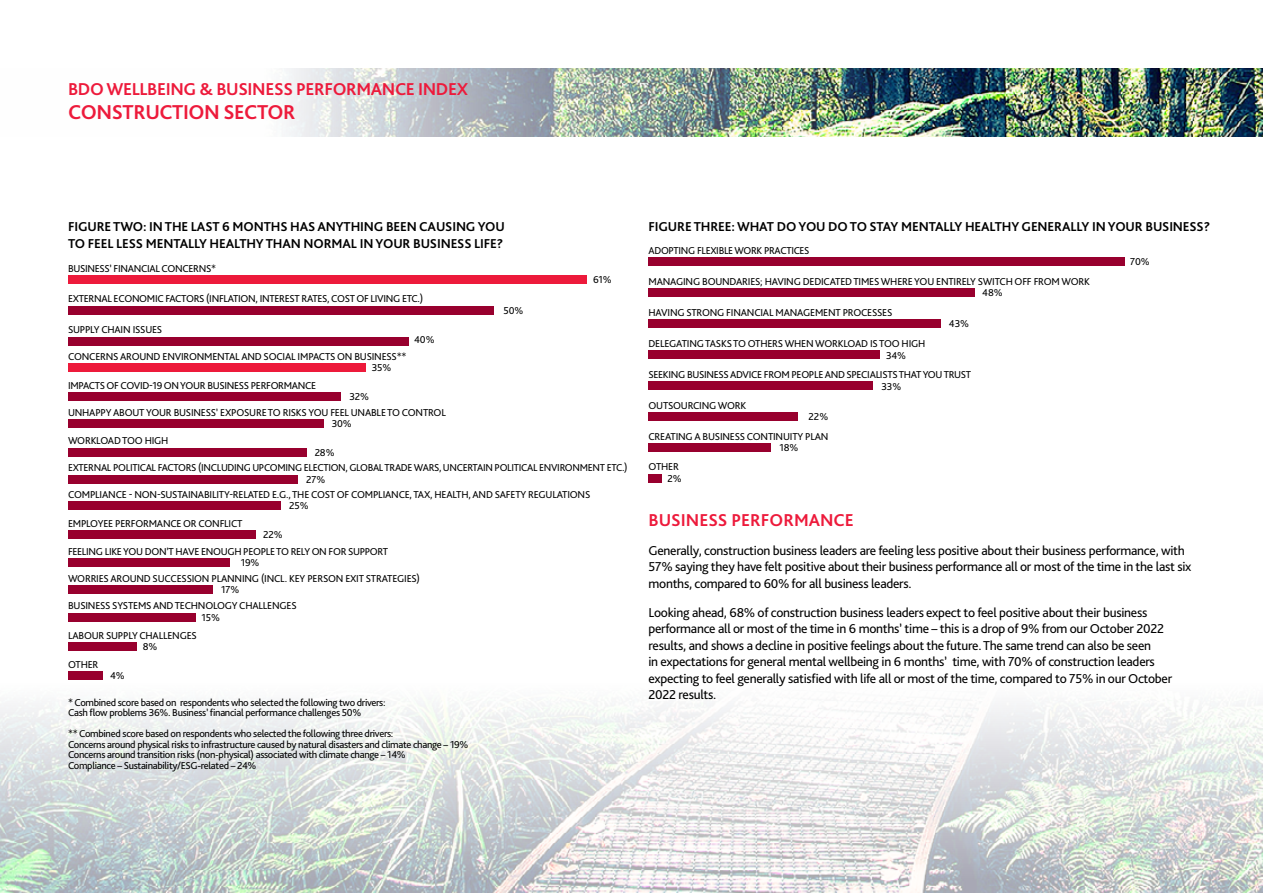
<style>
.page{position:relative;width:1263px;height:893px;background:#fff}
.page>*{position:absolute;margin:0;border:0;box-sizing:border-box;transform-origin:0 0}
.t1{font:700 21px "Bliss Pro";letter-spacing:-.02em;color:#ed1a3b}
.t2{font:700 18px "Bliss Pro";letter-spacing:-.02em;color:#ed1a3b}
.t3{font:700 18px "Bliss Pro";color:#ed1a3b}
.t4{font:13.5px/16.5px "Bliss Pro";letter-spacing:-.02em;color:#000}
.t5{font:700 13.5px/16.5px "Bliss Pro";letter-spacing:-.01em;color:#000}
.t6{font:10.5px/11.2px "Bliss Pro";letter-spacing:-.03em;color:#000}
</style>
<div class="page">
<img style="left:0;top:136px;width:1263px;height:757px">
<img style="left:286px;top:68px;width:977px;height:68px">
<div style="left:648px;top:381px;width:225px;height:9px;background:#98002e"></div>
<div style="left:648px;top:350px;width:232px;height:9px;background:#98002e"></div>
<div style="left:648px;top:413px;width:150px;height:8px;background:#98002e"></div>
<div style="left:648px;top:289px;width:327px;height:8px;background:#98002e"></div>
<div style="left:648px;top:258px;width:477px;height:8px;background:#98002e"></div>
<div style="left:648px;top:319px;width:293px;height:9px;background:#98002e"></div>
<div style="left:648px;top:443px;width:123px;height:9px;background:#98002e"></div>
<div style="left:648px;top:474px;width:14px;height:8px;background:#98002e"></div>
<div style="left:68px;top:363px;width:298px;height:9px;background:#ed1a3b"></div>
<div style="left:68px;top:501px;width:213px;height:9px;background:#98002e"></div>
<div style="left:68px;top:530px;width:187px;height:9px;background:#98002e"></div>
<div style="left:68px;top:306px;width:425px;height:9px;background:#98002e"></div>
<div style="left:68px;top:337px;width:340px;height:8px;background:#98002e"></div>
<div style="left:68px;top:558px;width:162px;height:9px;background:#98002e"></div>
<div style="left:68px;top:420px;width:255px;height:8px;background:#98002e"></div>
<div style="left:68px;top:448px;width:238px;height:8px;background:#98002e"></div>
<div style="left:68px;top:585px;width:145px;height:9px;background:#98002e"></div>
<div style="left:68px;top:275px;width:519px;height:9px;background:#ed1a3b"></div>
<div style="left:68px;top:613px;width:128px;height:8px;background:#98002e"></div>
<div style="left:68px;top:642px;width:68px;height:9px;background:#98002e"></div>
<div style="left:68px;top:392px;width:272px;height:9px;background:#98002e"></div>
<div style="left:68px;top:671px;width:34px;height:9px;background:#98002e"></div>
<div style="left:68px;top:475px;width:230px;height:8px;background:#98002e"></div>
<h2 class="t2" style="left:68px;top:78px;width:402px">BDO WELLBEING &amp; BUSINESS PERFORMANCE INDEX</h2>
<h1 class="t1" style="left:68px;top:99px;width:229px">CONSTRUCTION SECTOR</h1>
<p class="t5" style="left:68px;top:218px;width:438px">FIGURE TWO: IN THE LAST 6 MONTHS HAS ANYTHING BEEN CAUSING YOU<br>TO FEEL LESS MENTALLY HEALTHY THAN NORMAL IN YOUR BUSINESS LIFE?</p>
<p class="t6" style="left:68px;top:262px;width:149px">BUSINESS’ FINANCIAL CONCERNS*</p>
<p class="t6" style="left:68px;top:293px;width:357px">EXTERNAL ECONOMIC FACTORS (INFLATION, INTEREST RATES, COST OF LIVING ETC.)</p>
<p class="t6" style="left:68px;top:324px;width:96px">SUPPLY CHAIN ISSUES</p>
<p class="t6" style="left:372px;top:351px;width:36px;text-indent:-304px">CONCERNS AROUND ENVIRONMENTAL AND SOCIAL IMPACTS ON BUSINESS**<br>35%</p>
<p class="t6" style="left:68px;top:380px;width:250px">IMPACTS OF COVID-19 ON YOUR BUSINESS PERFORMANCE</p>
<p class="t6" style="left:350px;top:391px;width:21px">32%</p>
<p class="t6" style="left:414px;top:334px;width:22px">40%</p>
<p class="t6" style="left:68px;top:407px;width:379px">UNHAPPY ABOUT YOUR BUSINESS’ EXPOSURE TO RISKS YOU FEEL UNABLE TO CONTROL</p>
<p class="t6" style="left:68px;top:435px;width:102px">WORKLOAD TOO HIGH</p>
<p class="t6" style="left:332px;top:418px;width:22px">30%</p>
<p class="t6" style="left:315px;top:446px;width:21px">28%</p>
<p class="t6" style="left:503px;top:305px;width:21px">50%</p>
<p class="t6" style="left:593px;top:273px;width:20px">61%</p>
<p class="t6" style="left:306px;top:461px;width:323px;line-height:12.1px;text-indent:-238px">EXTERNAL POLITICAL FACTORS (INCLUDING UPCOMING ELECTION, GLOBAL TRADE WARS, UNCERTAIN POLITICAL ENVIRONMENT ETC.)<br>27%</p>
<p class="t6" style="left:68px;top:488px;width:524px">COMPLIANCE - NON-SUSTAINABILITY-RELATED E.G., THE COST OF COMPLIANCE, TAX, HEALTH, AND SAFETY REGULATIONS</p>
<p class="t6" style="left:68px;top:517px;width:176px">EMPLOYEE PERFORMANCE OR CONFLICT</p>
<p class="t6" style="left:289px;top:500px;width:21px">25%</p>
<p class="t6" style="left:263px;top:529px;width:21px">22%</p>
<p class="t6" style="left:241px;top:545px;width:149px;text-indent:-173px">FEELING LIKE YOU DON’T HAVE ENOUGH PEOPLE TO RELY ON FOR SUPPORT<br>19%</p>
<p class="t6" style="left:221px;top:572px;width:200px;text-indent:-153px">WORRIES AROUND SUCCESSION PLANNING (INCL. KEY PERSON EXIT STRATEGIES)<br>17%</p>
<p class="t6" style="left:202px;top:600px;width:97px;text-indent:-134px">BUSINESS SYSTEMS AND TECHNOLOGY CHALLENGES<br>15%</p>
<p class="t6" style="left:143px;top:630px;width:55px;text-indent:-75px">LABOUR SUPPLY CHALLENGES<br>8%</p>
<p class="t6" style="left:68px;top:659px;width:32px">OTHER</p>
<p class="t6" style="left:110px;top:670px;width:16px">4%</p>
<p class="t6" style="left:68px;top:697px;width:319px;line-height:10.5px">* Combined score based on respondents who selected the following two drivers:<br>Cash flow problems 36%. Business’ financial performance challenges 50%</p>
<p class="t6" style="left:68px;top:728px;width:402px;line-height:10.5px">** Combined score based on respondents who selected the following three drivers:<br>Concerns around physical risks to infrastructure caused by natural disasters and climate change – 19% Concerns around transition risks (non-physical) associated with climate change – 14%<br>Compliance – Sustainability/ESG-related – 24%</p>
<p class="t5" style="left:648px;top:218px;width:563px">FIGURE THREE: WHAT DO YOU DO TO STAY MENTALLY HEALTHY GENERALLY IN YOUR BUSINESS?</p>
<p class="t6" style="left:648px;top:245px;width:163px">ADOPTING FLEXIBLE WORK PRACTICES</p>
<p class="t6" style="left:982px;top:275px;width:109px;line-height:11.7px;text-indent:-334px">MANAGING BOUNDARIES; HAVING DEDICATED TIMES WHERE YOU ENTIRELY SWITCH OFF FROM WORK<br>48%</p>
<p class="t6" style="left:648px;top:306px;width:245px">HAVING STRONG FINANCIAL MANAGEMENT PROCESSES</p>
<p class="t6" style="left:886px;top:337px;width:41px;line-height:11.9px;text-indent:-237px">DELEGATING TASKS TO OTHERS WHEN WORKLOAD IS TOO HIGH<br>34%</p>
<p class="t6" style="left:949px;top:318px;width:22px">43%</p>
<p class="t6" style="left:881px;top:368px;width:91px;text-indent:-233px">SEEKING BUSINESS ADVICE FROM PEOPLE AND SPECIALISTS THAT YOU TRUST<br>33%</p>
<p class="t6" style="left:648px;top:400px;width:99px">OUTSOURCING WORK</p>
<p class="t6" style="left:809px;top:411px;width:21px">22%</p>
<p class="t6" style="left:779px;top:430px;width:51px;text-indent:-131px">CREATING A BUSINESS CONTINUITY PLAN<br>18%</p>
<p class="t6" style="left:648px;top:461px;width:35px;text-align:right">OTHER<br>2%</p>
<h2 class="t3" style="left:648px;top:509px;width:207px">BUSINESS PERFORMANCE</h2>
<p class="t6" style="left:1130px;top:256px;width:21px">70%</p>
<p class="t4" style="left:648px;top:541px;width:544px">Generally, construction business leaders are feeling less positive about their business performance, with<br>57% saying they have felt positive about their business performance all or most of the time in the last six months, compared to 60% for all business leaders.</p>
<p class="t4" style="left:648px;top:604px;width:525px">Looking ahead, 68% of construction business leaders expect to feel positive about their business performance all or most of the time in 6 months’ time – this is a drop of 9% from our October 2022 results, and shows a decline in positive feelings about the future. The same trend can also be seen<br>in expectations for general mental wellbeing in 6 months’ time, with 70% of construction leaders expecting to feel generally satisfied with life all or most of the time, compared to 75% in our October 2022 results.</p>
</div>
